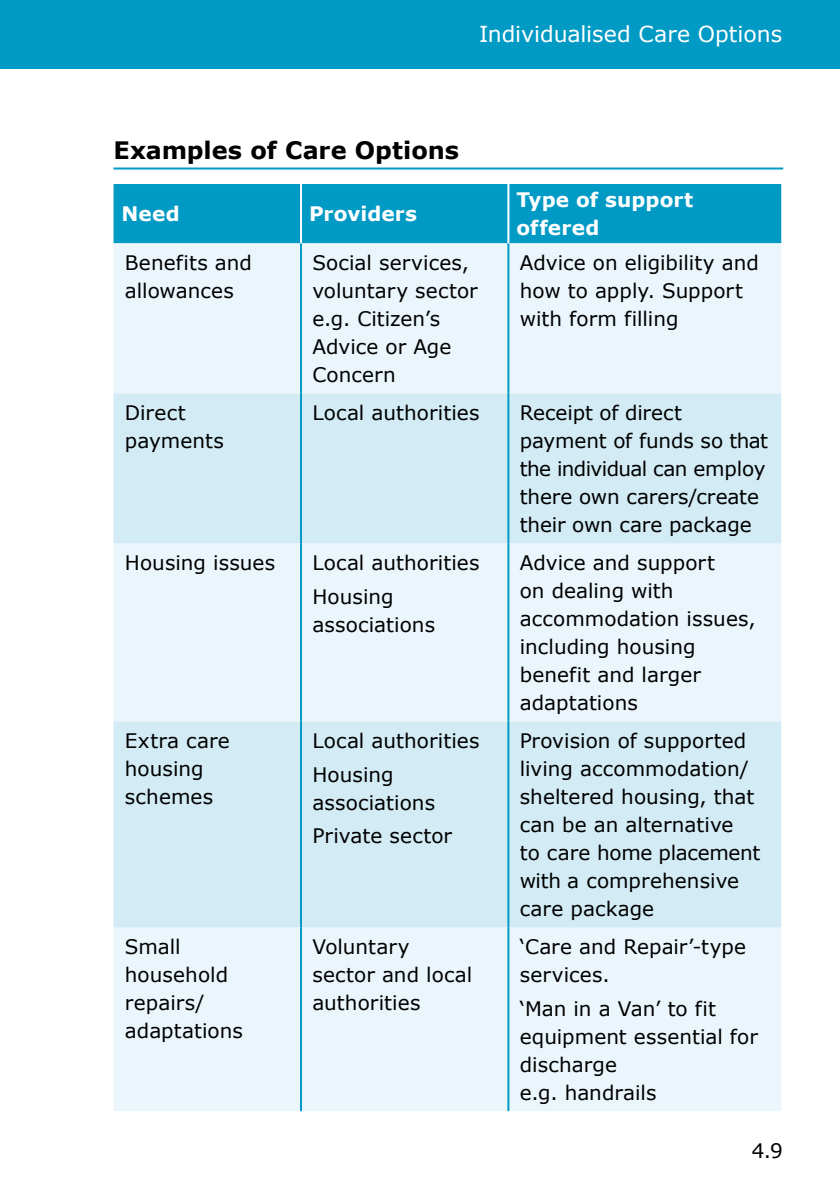
<style>
.page{position:relative;width:840px;height:1191px;background:#fff}
.page>*{position:absolute;margin:0;border:0;box-sizing:border-box;transform-origin:0 0}
.t1{font:700 24px "Verdana";letter-spacing:-.005em;color:#000}
.t2{font:22px "Verdana";letter-spacing:-.005em;color:#fff}
.t3{font:20px/28px "Verdana";color:#000}
.t4{font:700 20px/28px "Verdana";letter-spacing:.005em;color:#fff}
</style>
<div class="page">
<div style="left:0;top:0;width:839px;height:68px;background:#009ac5"></div>
<hr style="left:113px;top:167px;width:669px;height:2px;background:#009ac5">
<div style="left:113px;top:184px;width:667px;height:59px;background:#009ac5"></div>
<div style="left:113px;top:243px;width:667px;height:868px;background:#eaf6fb"></div>
<svg style="left:113px;top:393px;width:667px;height:534px;background:#d9eef6"></svg>
<hr style="left:300px;top:184px;width:2px;height:59px;background:#fff">
<hr style="left:507px;top:184px;width:2px;height:59px;background:#fff">
<hr style="left:300px;top:243px;width:2px;height:150px;background:#009ac5">
<hr style="left:507px;top:243px;width:2px;height:150px;background:#009ac5">
<hr style="left:300px;top:393px;width:2px;height:150px;background:#009ac5">
<hr style="left:507px;top:393px;width:2px;height:150px;background:#009ac5">
<hr style="left:300px;top:543px;width:2px;height:178px;background:#009ac5">
<hr style="left:507px;top:543px;width:2px;height:178px;background:#009ac5">
<hr style="left:300px;top:721px;width:2px;height:206px;background:#009ac5">
<hr style="left:507px;top:721px;width:2px;height:206px;background:#009ac5">
<hr style="left:300px;top:927px;width:2px;height:184px;background:#009ac5">
<hr style="left:507px;top:927px;width:2px;height:184px;background:#009ac5">
<p class="t2" style="left:479px;top:20px;width:304px">Individualised Care Options</p>
<p class="t1" style="left:113px;top:135px;width:347px">Examples of Care Options</p>
<p class="t4" style="left:121px;top:200px;width:60px">Need</p>
<p class="t4" style="left:309px;top:200px;width:110px">Providers</p>
<p class="t4" style="left:516px;top:186px;width:178px">Type of support offered</p>
<p class="t3" style="left:125px;top:249px;width:128px">Benefits and allowances</p>
<p class="t3" style="left:312px;top:249px;width:167px">Social services, voluntary sector e.g. Citizen’s<br>Advice or Age<br>Concern</p>
<p class="t3" style="left:519px;top:249px;width:241px">Advice on eligibility and how to apply. Support with form filling</p>
<p class="t3" style="left:125px;top:399px;width:100px">Direct payments</p>
<p class="t3" style="left:312px;top:399px;width:169px">Local authorities</p>
<p class="t3" style="left:519px;top:399px;width:249px">Receipt of direct payment of funds so that the individual can employ there own carers/create their own care package</p>
<p class="t3" style="left:125px;top:549px;width:152px">Housing issues</p>
<p class="t3" style="left:312px;top:546px;width:169px;line-height:33.6px">Local authorities<br>Housing</p>
<p class="t3" style="left:312px;top:611px;width:124px">associations</p>
<p class="t3" style="left:519px;top:549px;width:237px">Advice and support<br>on dealing with accommodation issues, including housing benefit and larger adaptations</p>
<p class="t3" style="left:125px;top:727px;width:106px">Extra care housing schemes</p>
<p class="t3" style="left:312px;top:724px;width:169px;line-height:33.6px">Local authorities<br>Housing</p>
<p class="t3" style="left:312px;top:786px;width:141px;line-height:33.6px">associations<br>Private sector</p>
<p class="t3" style="left:519px;top:727px;width:242px">Provision of supported living accommodation/ sheltered housing, that can be an alternative<br>to care home placement with a comprehensive care package</p>
<p class="t3" style="left:125px;top:933px;width:120px">Small household repairs/ adaptations</p>
<p class="t3" style="left:312px;top:933px;width:161px">Voluntary sector and local authorities</p>
<p class="t3" style="left:519px;top:933px;width:228px">‘Care and Repair’‑type services.</p>
<p class="t3" style="left:519px;top:994px;width:239px">‘Man in a Van’ to fit equipment essential for discharge<br>e.g. handrails</p>
<p class="t3" style="left:751px;top:1136px;width:33px">4.9</p>
</div>
